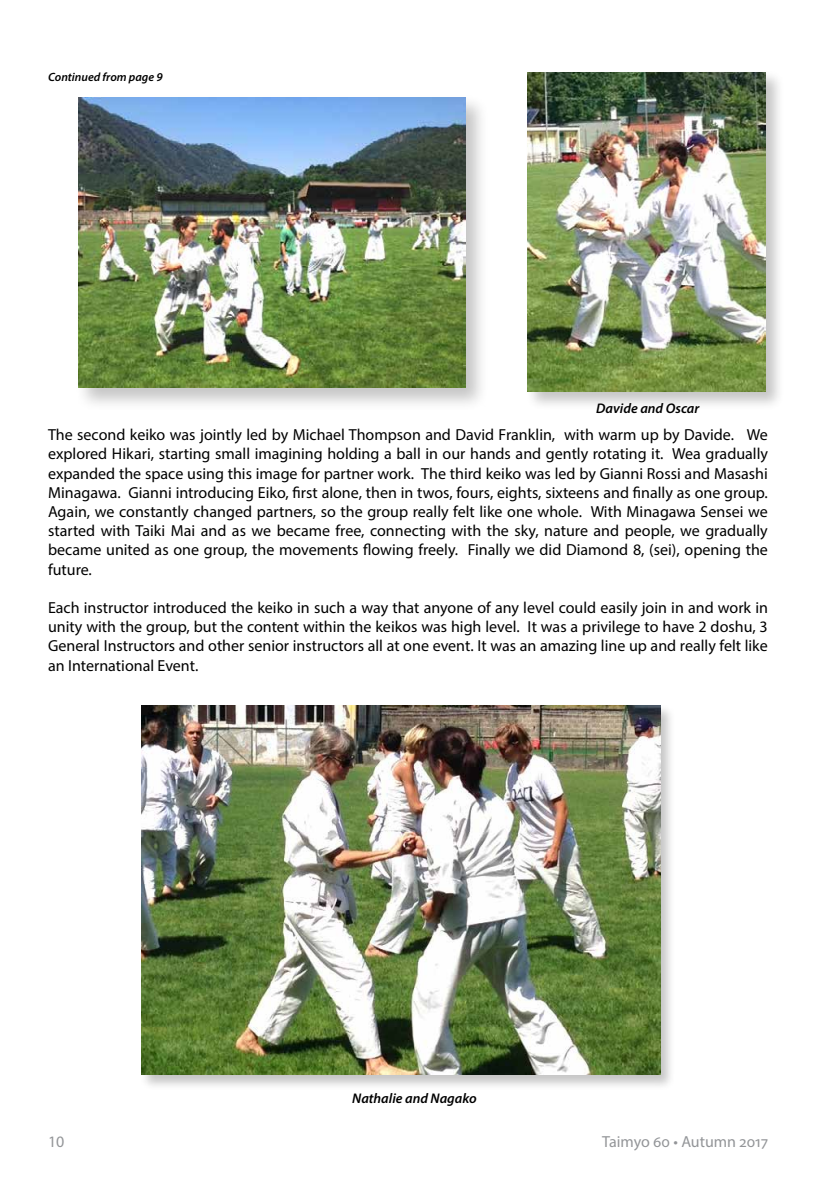
<style>
.page{position:relative;width:840px;height:1191px;background:#fff}
.page>*{position:absolute;margin:0;border:0;box-sizing:border-box;transform-origin:0 0}
.Standard_Text{font:16px/19.2px "Myriad Pro";color:#000;text-align:justify}
.t1{font:16px "Myriad Pro";color:#939598}
.Picture_legends{font:italic 600 14px "Myriad Pro";color:#000}
.t2{font:italic 600 12px "Myriad Pro";color:#000}
</style>
<div class="page">
<div style="left:75px;top:94px;width:414px;height:317px;background:#000;opacity:.23"></div>
<img style="left:78px;top:98px;width:387px;height:289px">
<div style="left:139px;top:703px;width:536px;height:388px;background:#000;opacity:.23"></div>
<img style="left:141px;top:705px;width:519px;height:370px">
<div style="left:525px;top:69px;width:259px;height:341px;background:#000;opacity:.23"></div>
<img style="left:527px;top:72px;width:238px;height:319px">
<p class="t2" style="left:48px;top:69px;width:116px">Continued from page 9</p>
<p class="Picture_legends" style="left:595px;top:399px;width:105px">Davide and Oscar</p>
<p class="Standard_Text" style="left:48px;top:425px;width:721px">The second keiko was jointly led by Michael Thompson and David Franklin, with warm up by Davide. We explored Hikari, starting small imagining holding a ball in our hands and gently rotating it. Wea gradually expanded the space using this image for partner work. The third keiko was led by Gianni Rossi and Masashi Minagawa. Gianni introducing Eiko, first alone, then in twos, fours, eights, sixteens and finally as one group.<br>Again, we constantly changed partners, so the group really felt like one whole. With Minagawa Sensei we started with Taiki Mai and as we became free, connecting with the sky, nature and people, we gradually became united as one group, the movements flowing freely. Finally we did Diamond 8, (sei), opening the future.</p>
<p class="Standard_Text" style="left:48px;top:598px;width:721px">Each instructor introduced the keiko in such a way that anyone of any level could easily join in and work in unity with the group, but the content within the keikos was high level. It was a privilege to have 2 doshu, 3<br>General Instructors and other senior instructors all at one event. It was an amazing line up and really felt like an International Event.</p>
<p class="Picture_legends" style="left:352px;top:1089px;width:126px">Nathalie and Nagako</p>
<p class="t1" style="left:48px;top:1131px;width:18px">10</p>
<p class="t1" style="left:601px;top:1131px;width:167px">Taimyo 60 • Autumn 2017</p>
</div>
